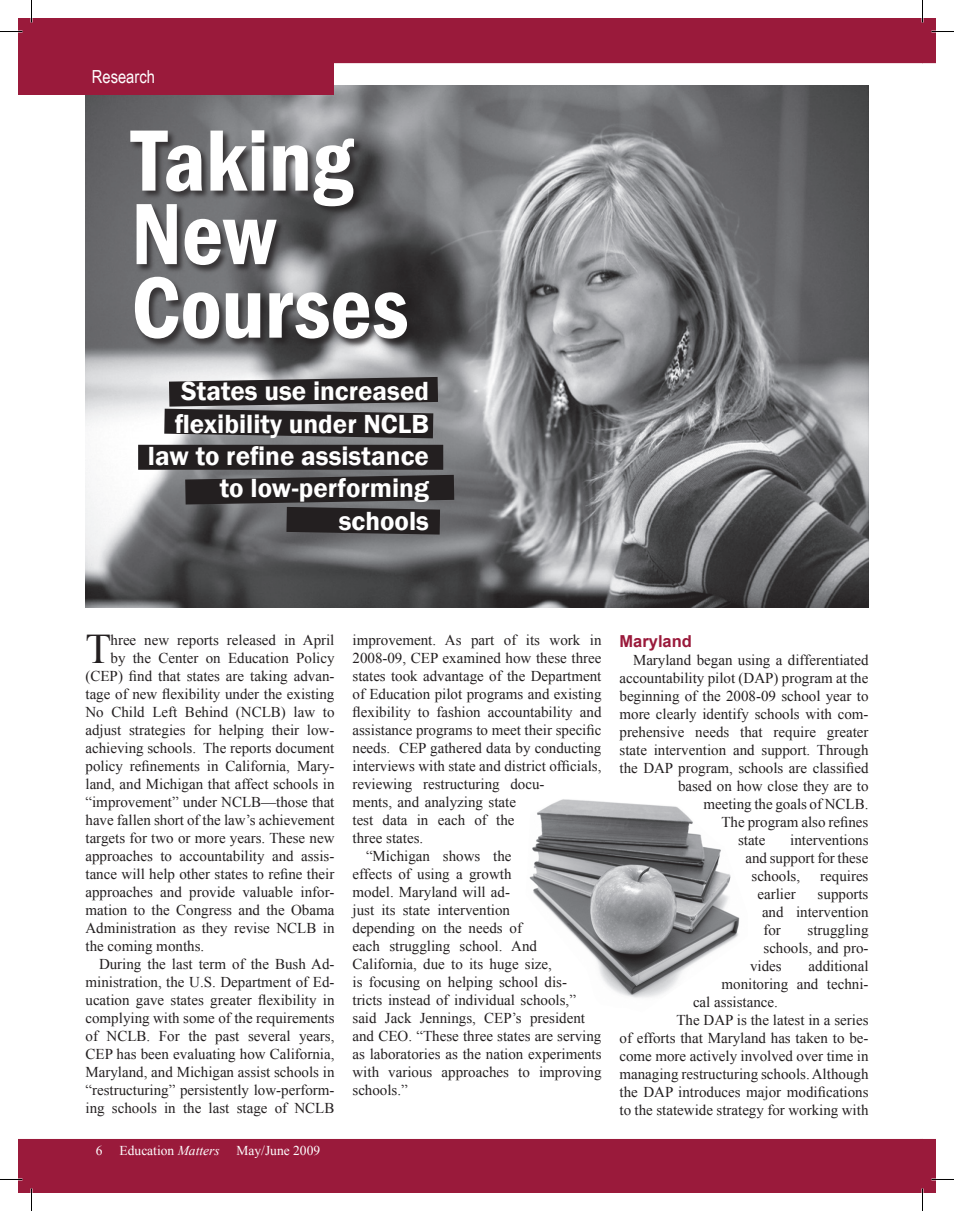
<style>
.page{position:relative;width:954px;height:1211px;background:#fff}
.page>*{position:absolute;margin:0;border:0;box-sizing:border-box;transform-origin:0 0}
.t1{font:600 condensed 90px/73.5px "Franklin Gothic";color:#fff}
.t2{font:42.15px "Times New Roman";color:#231f20}
.t3{font:600 27px/32.4px "Franklin Gothic";color:#fff;text-align:right}
.t4{font:18px "Arial Narrow";color:#fff}
.t5{font:700 16.5px "Arial";color:#9a1a3b}
.t6{font:15px/18px "Times New Roman";color:#231f20;text-align:justify}
.t7{font:13.5px "Times New Roman";color:#fff}
.s1{font-style:italic}
</style>
<div class="page">
<div style="left:18px;top:1139px;width:902px;height:53px;background:#9a1a3b"></div>
<img style="left:86px;top:86px;width:782px;height:521px">
<div style="left:18px;top:62px;width:316px;height:33px;background:#9a1a3b"></div>
<div style="left:129px;top:129px;width:288px;height:220px;background:#231f20;opacity:.75"></div>
<svg style="left:164px;top:376px;width:275px;height:63px;background:#423f40"></svg>
<div style="left:139px;top:445px;width:303px;height:24px;background:#231f20"></div>
<div style="left:138px;top:445px;width:305px;height:25px;border:2px solid #231f20"></div>
<svg style="left:184px;top:474px;width:271px;height:61px;background:#3c3a3b"></svg>
<img style="left:529px;top:799px;width:211px;height:199px">
<hr style="left:0;top:1178px;width:22px;height:2px;background:#fff">
<svg style="left:0;top:1179px;width:22px;height:1px"></svg>
<svg style="left:31px;top:1188px;width:1px;height:22px"></svg>
<svg style="left:0;top:0;width:954px;height:63px"></svg>
<svg style="left:920px;top:1138px;width:34px;height:72px"></svg>
<p class="t4" style="left:92px;top:63px;width:65px">Research</p>
<h1 class="t1" style="left:131px;top:122px;width:279px">Taking<br>New<br>Courses</h1>
<h3 class="t3" style="left:148px;top:375px;width:283px">States use increased flexibility under NCLB law to refine assistance to low-performing schools</h3>
<h2 class="t2" style="left:86px;top:620px;width:27px">T</h2>
<p class="t6" style="left:111px;top:631px;width:225px">hree new reports released in April</p>
<p class="t6" style="left:111px;top:649px;width:225px">by the Center on Education Policy</p>
<p class="t6" style="left:86px;top:667px;width:250px">(CEP) find that states are taking advan-</p>
<p class="t6" style="left:86px;top:685px;width:250px">tage of new flexibility under the existing</p>
<p class="t6" style="left:86px;top:703px;width:251px">No Child Left Behind (NCLB) law to</p>
<p class="t6" style="left:86px;top:721px;width:250px">adjust strategies for helping their low-</p>
<p class="t6" style="left:86px;top:739px;width:251px">achieving schools. The reports document</p>
<p class="t6" style="left:86px;top:757px;width:250px">policy refinements in California, Mary-</p>
<p class="t6" style="left:86px;top:775px;width:251px">land, and Michigan that affect schools in</p>
<p class="t6" style="left:86px;top:793px;width:250px">“improvement” under NCLB—those that</p>
<p class="t6" style="left:86px;top:811px;width:251px">have fallen short of the law’s achievement</p>
<p class="t6" style="left:86px;top:829px;width:250px">targets for two or more years. These new</p>
<p class="t6" style="left:86px;top:847px;width:250px">approaches to accountability and assis-</p>
<p class="t6" style="left:86px;top:865px;width:250px">tance will help other states to refine their</p>
<p class="t6" style="left:86px;top:883px;width:250px">approaches and provide valuable infor-</p>
<p class="t6" style="left:86px;top:901px;width:250px">mation to the Congress and the Obama</p>
<p class="t6" style="left:86px;top:919px;width:250px">Administration as they revise NCLB in</p>
<p class="t6" style="left:86px;top:937px;width:120px">the coming months.</p>
<p class="t6" style="left:99px;top:955px;width:237px">During the last term of the Bush Ad-</p>
<p class="t6" style="left:86px;top:973px;width:250px">ministration, the U.S. Department of Ed-</p>
<p class="t6" style="left:86px;top:991px;width:250px">ucation gave states greater flexibility in</p>
<p class="t6" style="left:86px;top:1009px;width:251px">complying with some of the requirements</p>
<p class="t6" style="left:86px;top:1027px;width:250px">of NCLB. For the past several years,</p>
<p class="t6" style="left:86px;top:1045px;width:250px">CEP has been evaluating how California,</p>
<p class="t6" style="left:86px;top:1063px;width:250px">Maryland, and Michigan assist schools in</p>
<p class="t6" style="left:86px;top:1081px;width:250px">“restructuring” persistently low-perform-</p>
<p class="t6" style="left:86px;top:1099px;width:250px">ing schools in the last stage of NCLB</p>
<p class="t7" style="left:120px;top:1141px;width:202px">Education <span class="s1">Matters</span> May/June 2009</p>
<p class="t6" style="left:352px;top:631px;width:251px">improvement. As part of its work in</p>
<p class="t6" style="left:352px;top:649px;width:250px">2008-09, CEP examined how these three</p>
<p class="t6" style="left:352px;top:667px;width:251px">states took advantage of the Department</p>
<p class="t6" style="left:352px;top:685px;width:250px">of Education pilot programs and existing</p>
<p class="t6" style="left:352px;top:703px;width:250px">flexibility to fashion accountability and</p>
<p class="t6" style="left:352px;top:721px;width:250px">assistance programs to meet their specific</p>
<p class="t6" style="left:352px;top:739px;width:250px">needs. CEP gathered data by conducting</p>
<p class="t6" style="left:352px;top:757px;width:251px">interviews with state and district officials,</p>
<p class="t6" style="left:352px;top:775px;width:193px">reviewing restructuring docu-</p>
<p class="t6" style="left:352px;top:793px;width:165px">ments, and analyzing state</p>
<p class="t6" style="left:352px;top:811px;width:163px">test data in each of the</p>
<p class="t6" style="left:352px;top:829px;width:72px">three states.</p>
<p class="t6" style="left:366px;top:847px;width:147px">“Michigan shows the</p>
<p class="t6" style="left:352px;top:865px;width:160px">effects of using a growth</p>
<p class="t6" style="left:352px;top:883px;width:159px">model. Maryland will ad-</p>
<p class="t6" style="left:352px;top:901px;width:159px">just its state intervention</p>
<p class="t6" style="left:352px;top:919px;width:171px">depending on the needs of</p>
<p class="t6" style="left:352px;top:937px;width:186px">each struggling school. And</p>
<p class="t6" style="left:352px;top:955px;width:201px">California, due to its huge size,</p>
<p class="t6" style="left:352px;top:973px;width:216px">is focusing on helping school dis-</p>
<p class="t6" style="left:352px;top:991px;width:225px">tricts instead of individual schools,”</p>
<p class="t6" style="left:352px;top:1009px;width:234px">said Jack Jennings, CEP’s president</p>
<p class="t6" style="left:352px;top:1027px;width:250px">and CEO. “These three states are serving</p>
<p class="t6" style="left:352px;top:1045px;width:251px">as laboratories as the nation experiments</p>
<p class="t6" style="left:352px;top:1063px;width:251px">with various approaches to improving</p>
<p class="t6" style="left:352px;top:1081px;width:57px">schools.”</p>
<p class="t5" style="left:620px;top:630px;width:74px">Maryland</p>
<p class="t6" style="left:633px;top:650px;width:237px">Maryland began using a differentiated</p>
<p class="t6" style="left:620px;top:668px;width:250px">accountability pilot (DAP) program at the</p>
<p class="t6" style="left:620px;top:686px;width:250px">beginning of the 2008-09 school year to</p>
<p class="t6" style="left:620px;top:704px;width:250px">more clearly identify schools with com-</p>
<p class="t6" style="left:620px;top:722px;width:251px">prehensive needs that require greater</p>
<p class="t6" style="left:620px;top:740px;width:250px">state intervention and support. Through</p>
<p class="t6" style="left:620px;top:758px;width:251px">the DAP program, schools are classified</p>
<p class="t6" style="left:678px;top:776px;width:192px">based on how close they are to</p>
<p class="t6" style="left:704px;top:794px;width:166px">meeting the goals of NCLB.</p>
<p class="t6" style="left:722px;top:812px;width:148px">The program also refines</p>
<p class="t6" style="left:738px;top:830px;width:29px">state</p>
<p class="t6" style="left:790px;top:830px;width:80px">interventions</p>
<p class="t6" style="left:746px;top:848px;width:124px">and support for these</p>
<p class="t6" style="left:752px;top:866px;width:50px">schools,</p>
<p class="t6" style="left:820px;top:866px;width:50px">requires</p>
<p class="t6" style="left:758px;top:884px;width:40px">earlier</p>
<p class="t6" style="left:762px;top:884px;width:108px;text-indent:56px">supports and intervention for</p>
<p class="t6" style="left:808px;top:920px;width:62px">struggling</p>
<p class="t6" style="left:764px;top:938px;width:106px">schools, and pro-</p>
<p class="t6" style="left:750px;top:956px;width:33px">vides</p>
<p class="t6" style="left:809px;top:956px;width:61px">additional</p>
<p class="t6" style="left:722px;top:974px;width:148px">monitoring and techni-</p>
<p class="t6" style="left:693px;top:992px;width:86px">cal assistance.</p>
<p class="t6" style="left:676px;top:1010px;width:194px">The DAP is the latest in a series</p>
<p class="t6" style="left:620px;top:1028px;width:250px">of efforts that Maryland has taken to be-</p>
<p class="t6" style="left:620px;top:1046px;width:250px">come more actively involved over time in</p>
<p class="t6" style="left:620px;top:1064px;width:250px">managing restructuring schools. Although</p>
<p class="t6" style="left:620px;top:1082px;width:251px">the DAP introduces major modifications</p>
<p class="t6" style="left:620px;top:1100px;width:250px">to the statewide strategy for working with</p>
</div>
